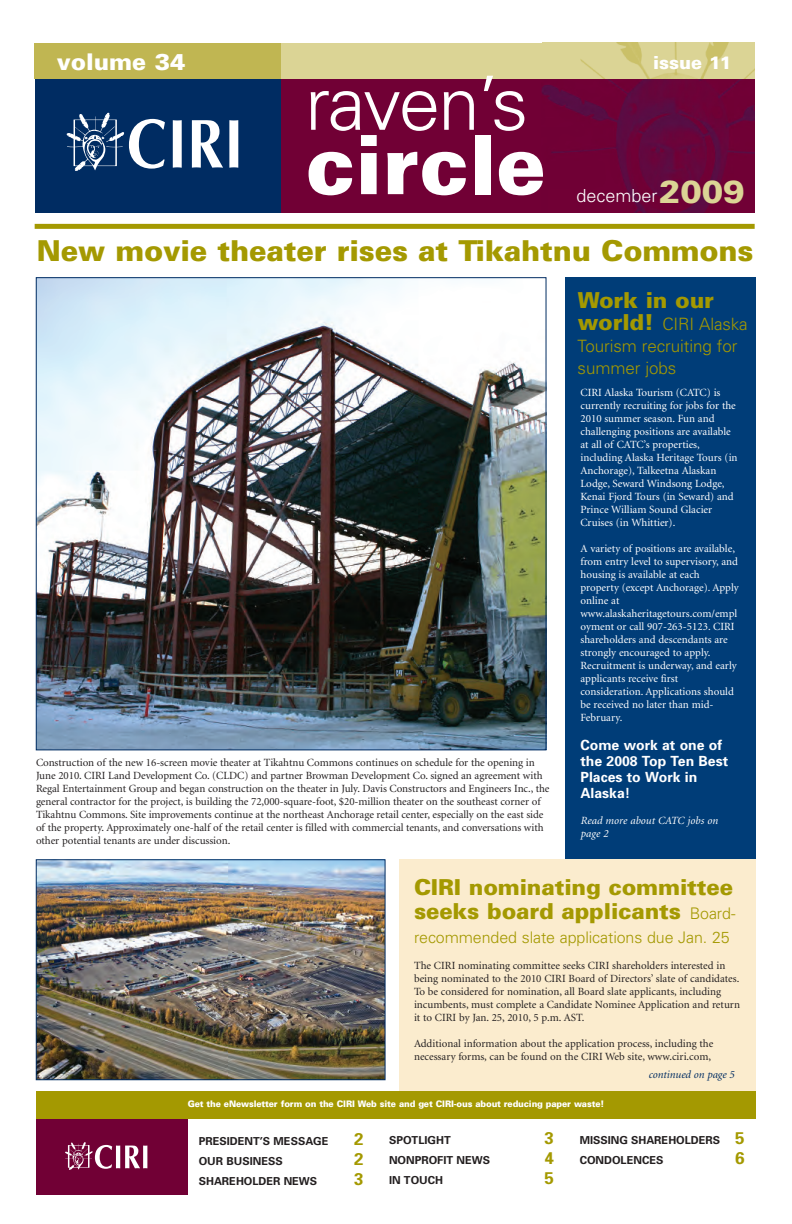
<style>
.page{position:relative;width:792px;height:1224px;background:#fff}
.page>*{position:absolute;margin:0;border:0;box-sizing:border-box;transform-origin:0 0}
.t1{font:900 81.9px "Univers";color:#fff}
.t2{font:300 74.9px "Univers";letter-spacing:-.03em;color:#fff}
.t3{font:900 32px "Univers";color:#dbd495}
.t4{font:900 28.8px "Univers";letter-spacing:-.005em;color:#a49901}
.t5{font:900 23px "Univers";color:#fff}
.t6{font:900 22px/24px "Univers";letter-spacing:-.005em;color:#a49901}
.t7{font:300 18px "Univers";color:#fff}
.t8{font:900 18px "Univers";color:#fff}
.t9{font:300 17px/22px "Univers";letter-spacing:-.005em;color:#a49901}
.t10{font:700 17px "Univers";color:#a49901}
.t11{font:300 16px "Univers";letter-spacing:-.005em;color:#a49901}
.t12{font:700 14px/16px "Univers";color:#fff}
.t13{font:11px/13px "Minion";letter-spacing:-.005em;color:#231f20}
.t14{font:11px/13px "Minion";color:#fff}
.t15{font:700 11px/20px "Univers";color:#231f20}
.t16{font:italic 11px/13px "Minion";letter-spacing:.01em;color:#fff}
.t17{font:italic 11px "Minion";color:#002c62}
.t18{font:900 9px "Univers";letter-spacing:-.015em;color:#fff;scale:.95 1}
.s1{font-weight:900;font-size:22px}
.s2{font-weight:300;font-size:16px}
.s3{font-size:17px;color:#a49901}
</style>
<div class="page">
<div style="left:565px;top:278px;width:191px;height:590px;background:#003d78"></div>
<div style="left:400px;top:860px;width:356px;height:240px;background:#fbecce"></div>
<div style="left:35px;top:75px;width:720px;height:138px;background:#002c62"></div>
<svg style="left:66px;top:113px;width:99px;height:58px"></svg>
<svg style="left:173px;top:120px;width:9px;height:48px"></svg>
<svg style="left:192px;top:120px;width:31px;height:48px"></svg>
<svg style="left:229px;top:120px;width:9px;height:48px"></svg>
<div style="left:281px;top:70px;width:474px;height:143px;background:#710035"></div>
<img style="left:542px;top:79px;width:213px;height:134px">
<div style="left:35px;top:43px;width:515px;height:36px;background:#c0b652"></div>
<div style="left:281px;top:43px;width:474px;height:36px;background:#dbd495"></div>
<img style="left:580px;top:43px;width:175px;height:36px">
<div style="left:36px;top:1097px;width:152px;height:98px;background:#710035"></div>
<svg style="left:65px;top:1142px;width:82px;height:28px"></svg>
<div style="left:36px;top:1091px;width:720px;height:28px;background:#a49901"></div>
<div style="left:35px;top:224px;width:720px;height:5px;background:#a49901"></div>
<img style="left:38px;top:862px;width:345px;height:216px">
<div style="left:36px;top:860px;width:349px;height:220px;border:1px solid #002c62"></div>
<img style="left:38px;top:279px;width:506px;height:469px">
<h3 class="t5" style="left:57px;top:53px;width:130px">volume 34</h3>
<h3 class="t8" style="left:653px;top:56px;width:80px">issue 11</h3>
<h2 class="t2" style="left:305px;top:76px;width:225px">raven’s</h2>
<h1 class="t1" style="left:305px;top:135px;width:243px">circle</h1>
<h3 class="t3" style="left:659px;top:180px;width:87px">2009</h3>
<h3 class="t7" style="left:576px;top:189px;width:83px">december</h3>
<h3 class="t4" style="left:37px;top:240px;width:718px">New movie theater rises at Tikahtnu Commons</h3>
<h3 class="t6" style="left:578px;top:290px;width:138px">Work in our</h3>
<h3 class="t9" style="left:578px;top:314px;width:172px"><span class="s1">world!</span> CIRI Alaska<br>Tourism recruiting for summer jobs</h3>
<p class="t14" style="left:580px;top:387px;width:159px">CIRI Alaska Tourism (CATC) is currently recruiting for jobs for the<br>2010 summer season. Fun and challenging positions are available at all of CATC’s properties, including Alaska Heritage Tours (in<br>Anchorage), Talkeetna Alaskan<br>Lodge, Seward Windsong Lodge,<br>Kenai Fjord Tours (in Seward) and<br>Prince William Sound Glacier<br>Cruises (in Whittier).</p>
<p class="t14" style="left:580px;top:543px;width:160px">A variety of positions are available, from entry level to supervisory, and housing is available at each property (except Anchorage). Apply online at www.alaskaheritagetours.com/empl oyment or call 907-263-5123. CIRI shareholders and descendants are strongly encouraged to apply.<br>Recruitment is underway, and early applicants receive first consideration. Applications should be received no later than mid-<br>February.</p>
<p class="t12" style="left:580px;top:738px;width:149px">Come work at one of the 2008 Top Ten Best<br>Places to Work in<br>Alaska!</p>
<p class="t16" style="left:580px;top:815px;width:139px">Read more about CATC jobs on page 2</p>
<p class="t13" style="left:36px;top:757px;width:515px">Construction of the new 16-screen movie theater at Tikahtnu Commons continues on schedule for the opening in June 2010. CIRI Land Development Co. (CLDC) and partner Browman Development Co. signed an agreement with Regal Entertainment Group and began construction on the theater in July. Davis Constructors and Engineers Inc., the general contractor for the project, is building the 72,000-square-foot, $20-million theater on the southeast corner of Tikahtnu Commons. Site improvements continue at the northeast Anchorage retail center, especially on the east side of the property. Approximately one-half of the retail center is filled with commercial tenants, and conversations with other potential tenants are under discussion.</p>
<h3 class="t6" style="left:414px;top:877px;width:323px">CIRI nominating committee seeks board applicants <span class="s2">Board-</span></h3>
<h3 class="t11" style="left:414px;top:931px;width:317px">recommended slate applications due Jan. 25</h3>
<p class="t13" style="left:414px;top:960px;width:328px">The CIRI nominating committee seeks CIRI shareholders interested in being nominated to the 2010 CIRI Board of Directors’ slate of candidates.<br>To be considered for nomination, all Board slate applicants, including incumbents, must complete a Candidate Nominee Application and return it to CIRI by Jan. 25, 2010, 5 p.m. AST.</p>
<p class="t13" style="left:414px;top:1038px;width:301px">Additional information about the application process, including the necessary forms, can be found on the CIRI Web site, www.ciri.com,</p>
<p class="t18" style="left:188px;top:1101px;width:440px">Get the eNewsletter form on the CIRI Web site and get CIRI-ous about reducing paper waste!</p>
<p class="t17" style="left:648px;top:1070px;width:87px">continued on page 5</p>
<p class="t15" style="left:199px;top:1132px;width:131px">PRESIDENT’S MESSAGE</p>
<h3 class="t10" style="left:354px;top:1133px;width:11px">2</h3>
<p class="t15" style="left:199px;top:1152px;width:86px">OUR BUSINESS</p>
<h3 class="t10" style="left:354px;top:1153px;width:11px">2</h3>
<p class="t15" style="left:199px;top:1172px;width:120px">SHAREHOLDER NEWS</p>
<h3 class="t10" style="left:354px;top:1173px;width:11px">3</h3>
<p class="t15" style="left:389px;top:1132px;width:63px">SPOTLIGHT</p>
<h3 class="t10" style="left:545px;top:1132px;width:11px">3</h3>
<p class="t15" style="left:389px;top:1152px;width:103px">NONPROFIT NEWS</p>
<h3 class="t10" style="left:545px;top:1152px;width:11px">4</h3>
<p class="t15" style="left:389px;top:1172px;width:56px">IN TOUCH</p>
<h3 class="t10" style="left:545px;top:1172px;width:11px">5</h3>
<p class="t15" style="left:580px;top:1132px;width:167px">MISSING SHAREHOLDERS <span class="s3">5<br></span>CONDOLENCES</p>
<h3 class="t10" style="left:735px;top:1152px;width:11px">6</h3>
</div>
